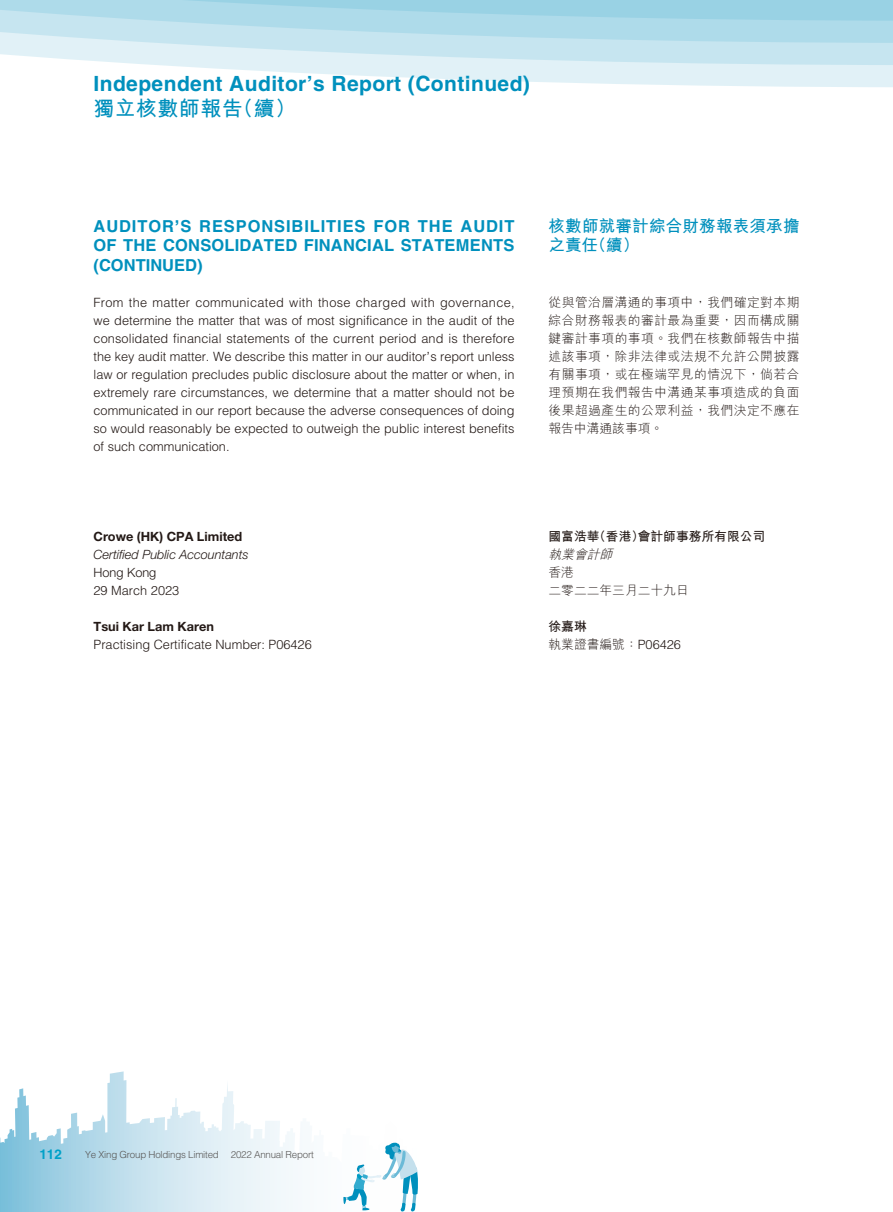
<style>
.page{position:relative;width:893px;height:1212px;background:#fff}
.page>*{position:absolute;margin:0;border:0;box-sizing:border-box;transform-origin:0 0}
.t1{font:700 21px "Helvetica LT Std";letter-spacing:.02em;color:#0090bd}
.t2{font:700 21px "M Hei HK";letter-spacing:.015em;color:#0090bd}
.t3{font:700 16.5px/19.5px "Helvetica LT Std";letter-spacing:.01em;color:#0090bd;text-align:justify}
.t4{font:700 16.5px/19.5px "M Hei HK";letter-spacing:.015em;color:#0090bd}
.t5{font:700 13.5px "Helvetica LT Std";color:#00a1c8}
.t6{font:300 12.75px/18px "Helvetica LT Std";color:#231916;text-align:justify}
.t7{font:300 12.75px/18px "M Hei HK";letter-spacing:.035em;color:#231916;text-align:justify}
.t8{font:700 12.75px "Helvetica Neue LT Std";color:#231916}
.t9{font:italic 300 12.75px "Helvetica Neue LT Std";color:#231916}
.t10{font:700 12.75px "M Hei HK";color:#231916}
.t11{font:300 12.75px/18px "M Hei HK";color:#231916}
.t12{font:300 12.75px "Helvetica Neue LT Std";color:#231916}
.t13{font:italic 300 12.75px "M Hei HK";color:#231916}
.t14{font:300 9.75px "Helvetica LT Std";letter-spacing:-.025em;color:#595857}
.s1{font-family:"Helvetica Neue LT Std"}
.s2{font-weight:700}
.s3{font-family:"Helvetica LT Std"}
</style>
<div class="page">
<svg style="left:161px;top:65px;width:732px;height:22px;fill:#e1f1f7"></svg>
<svg style="left:0;top:43px;width:893px;height:22px;background:#d3eaf3"></svg>
<svg style="left:0;top:0;width:893px;height:43px;background:#afdbea"></svg>
<svg style="left:0;top:1074px;width:414px;height:138px"></svg>
<svg style="left:343px;top:1142px;width:75px;height:69px"></svg>
<h1 class="t1" style="left:94px;top:71px;width:438px">Independent Auditor’s Report (Continued)</h1>
<h1 class="t2" style="left:94px;top:93px;width:204px">獨立核數師報告（續）</h1>
<p class="t3" style="left:94px;top:216px;width:422px">AUDITOR<span class="s1">’</span>S RESPONSIBILITIES FOR THE AUDIT OF THE CONSOLIDATED FINANCIAL STATEMENTS (CONTINUED)</p>
<p class="t6" style="left:94px;top:293px;width:423px">From the matter communicated with those charged with governance, we determine the matter that was of most significance in the audit of the consolidated financial statements of the current period and is therefore the key audit matter. We describe this matter in our auditor<span class="s1">’</span>s report unless law or regulation precludes public disclosure about the matter or when, in extremely rare circumstances, we determine that a matter should not be communicated in our report because the adverse consequences of doing so would reasonably be expected to outweigh the public interest benefits of such communication.</p>
<p class="t8" style="left:94px;top:528px;width:150px">Crowe (HK) CPA Limited</p>
<p class="t9" style="left:94px;top:547px;width:157px">Certified Public Accountants</p>
<p class="t12" style="left:94px;top:565px;width:64px">Hong Kong</p>
<p class="t6" style="left:94px;top:581px;width:87px">29 March 2023</p>
<p class="t8" style="left:94px;top:619px;width:122px">Tsui Kar Lam Karen</p>
<p class="t6" style="left:94px;top:635px;width:220px">Practising Certificate Number: P06426</p>
<p class="t4" style="left:549px;top:214px;width:252px">核數師就審計綜合財務報表須承擔之責任（續）</p>
<p class="t7" style="left:549px;top:293px;width:252px">從與管治層溝通的事項中，我們確定對本期綜合財務報表的審計最為重要，因而構成關鍵審計事項的事項。我們在核數師報告中描述該事項，除非法律或法規不允許公開披露有關事項，或在極端罕見的情況下，倘若合理預期在我們報告中溝通某事項造成的負面後果超過產生的公眾利益，我們決定不應在報告中溝通該事項。</p>
<p class="t10" style="left:549px;top:527px;width:218px">國富浩華（香港）會計師事務所有限公司</p>
<p class="t13" style="left:549px;top:548px;width:69px">執業會計師</p>
<p class="t11" style="left:549px;top:563px;width:142px">香港<br>二零二二年三月二十九日</p>
<p class="t7" style="left:549px;top:617px;width:134px"><span class="s2">徐嘉琳<br></span>執業證書編號：<span class="s3">P06426</span></p>
<p class="t5" style="left:39px;top:1146px;width:24px">112</p>
<p class="t14" style="left:85px;top:1149px;width:230px">Ye Xing Group Holdings Limited 2022 Annual Report</p>
</div>
